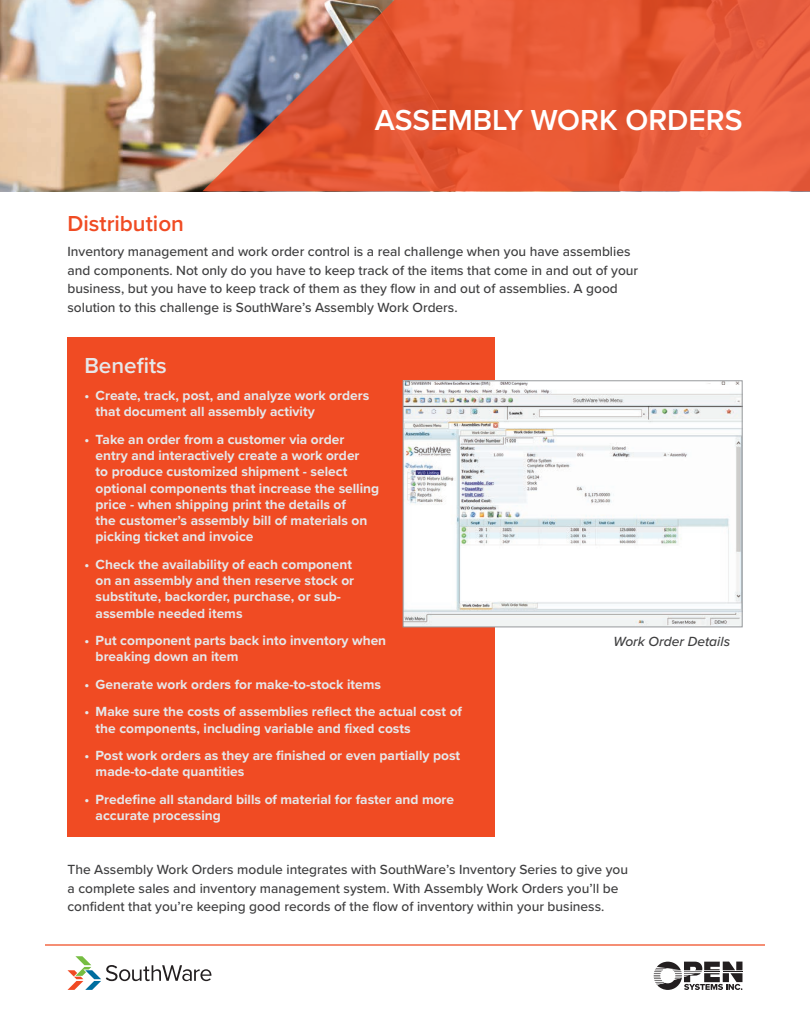
<style>
.page{position:relative;width:810px;height:1035px;background:#fff}
.page>*{position:absolute;margin:0;border:0;box-sizing:border-box;transform-origin:0 0}
.t1{font:600 30px "Proxima Nova";color:#fff}
.t2{font:600 22.5px "Proxima Nova";color:#f04b23}
.t3{font:600 22.5px "Proxima Nova";color:#e6e7e9}
.t4{font:700 13.75px/16.2px "Proxima Nova";color:#e6e7e9}
.t5{font:500 13.75px/18.8px "Proxima Nova";color:#3e3e3f}
.t6{font:italic 500 13.75px "Proxima Nova";color:#3e3e3f}
</style>
<div class="page">
<svg style="left:654px;top:962px;width:88px;height:28px"></svg>
<svg style="left:67px;top:956px;width:144px;height:34px"></svg>
<hr style="left:45px;top:944px;width:720px;height:2px;background:#f04b23">
<img style="left:0;top:0;width:202px;height:191px">
<svg style="left:202px;top:0;width:608px;height:191px;background:#d86043"></svg>
<div style="left:68px;top:338px;width:427px;height:499px;background:#f04b23"></div>
<img style="left:405px;top:382px;width:335px;height:243px">
<div style="left:403px;top:380px;width:339px;height:247px;border:1px solid #97999c"></div>
<h1 class="t1" style="left:375px;top:98px;width:369px">ASSEMBLY WORK ORD S</h1>
<h1 class="t1" style="left:497px;top:98px;width:247px">TITLE GOES HERE</h1>
<h2 class="t2" style="left:68px;top:207px;width:118px">Distribution</h2>
<p class="t5" style="left:68px;top:242px;width:572px">Inventory management and work order control is a real challenge when you have assemblies and components. Not only do you have to keep track of the items that come in and out of your business, but you have to keep track of them as they flow in and out of assemblies. A good solution to this challenge is SouthWare’s Assembly Work Orders.</p>
<h2 class="t3" style="left:84px;top:348px;width:84px">Benefits</h2>
<p class="t4" style="left:96px;top:387px;width:275px;text-indent:-11px">• Create, track, post, and analyze work orders that document all assembly activity</p>
<p class="t4" style="left:96px;top:431px;width:285px;text-indent:-11px">• Take an order from a customer via order entry and interactively create a work order<br>to produce customized shipment - select optional components that increase the selling price - when shipping print the details of<br>the customer’s assembly bill of materials on picking ticket and invoice</p>
<p class="t4" style="left:96px;top:556px;width:260px;text-indent:-11px">• Check the availability of each component on an assembly and then reserve stock or substitute, backorder, purchase, or sub&shy;assemble needed items</p>
<p class="t4" style="left:96px;top:632px;width:292px;text-indent:-11px">• Put component parts back into inventory when breaking down an item</p>
<p class="t4" style="left:84px;top:676px;width:298px">• Generate work orders for make-to-stock items</p>
<p class="t4" style="left:96px;top:703px;width:368px;text-indent:-11px">• Make sure the costs of assemblies reflect the actual cost of the components, including variable and fixed costs</p>
<p class="t4" style="left:96px;top:747px;width:366px;text-indent:-11px">• Post work orders as they are finished or even partially post made-to-date quantities</p>
<p class="t4" style="left:96px;top:791px;width:360px;text-indent:-11px">• Predefine all standard bills of material for faster and more accurate processing</p>
<p class="t6" style="left:613px;top:633px;width:118px">Work Order Details</p>
<p class="t5" style="left:68px;top:860px;width:562px">The Assembly Work Orders module integrates with SouthWare’s Inventory Series to give you a complete sales and inventory management system. With Assembly Work Orders you’ll be confident that you’re keeping good records of the flow of inventory within your business.</p>
</div>
